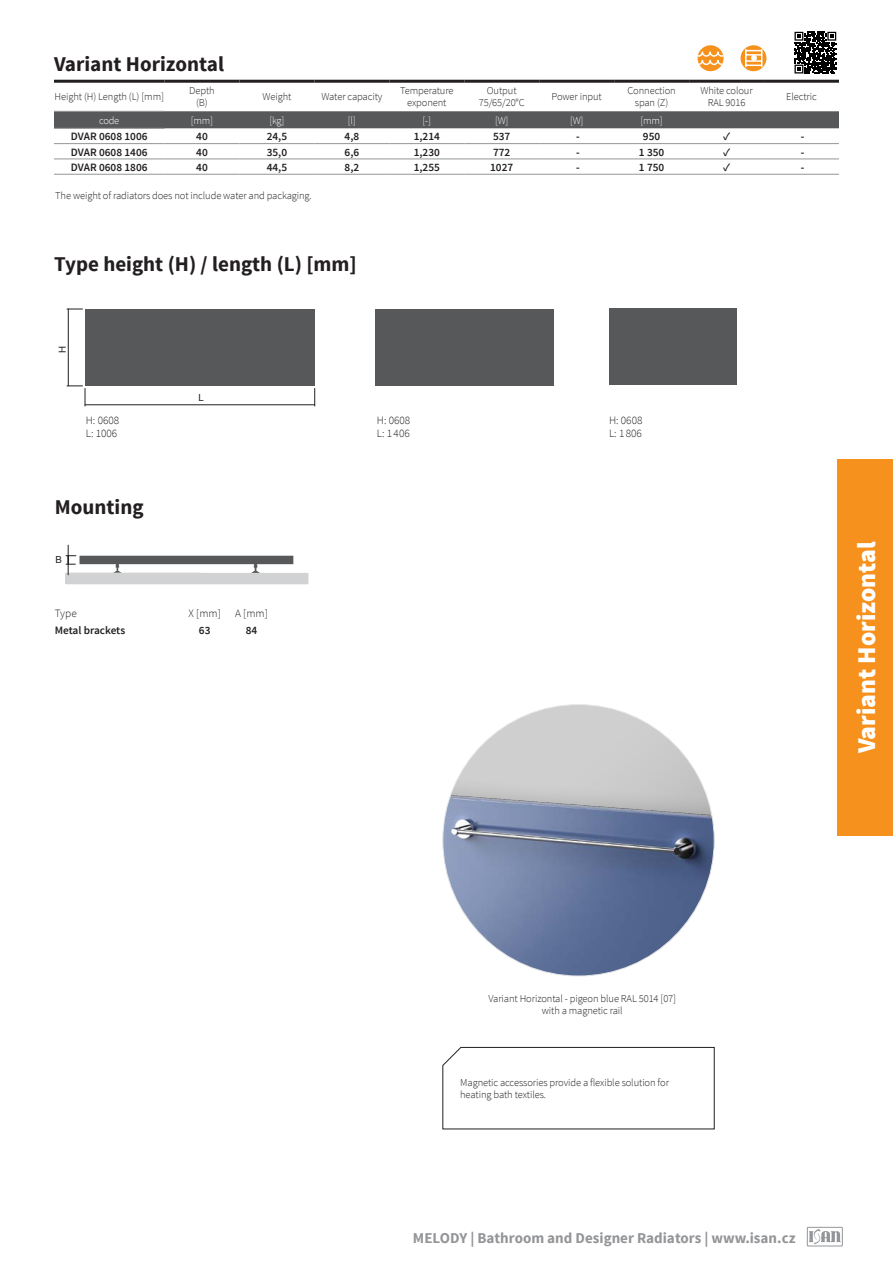
<style>
.page{position:relative;width:893px;height:1263px;background:#fff}
.page>*{position:absolute;margin:0;border:0;box-sizing:border-box;transform-origin:0 0}
.t1{font:900 25.5px "Source Sans Pro";color:#fff}
.t2{font:700 21px "Source Sans Pro";color:#231f20}
.t3{font:700 15px "Source Sans Pro";color:#939598}
.t4{font:600 11.25px "Source Sans Pro";color:#231f20}
.t5{font:300 11.25px/13.5px "Source Sans Pro";color:#231f20}
.t6{font:300 10.5px/12px "Source Sans Pro";letter-spacing:-.01em;color:#231f20;text-align:center}
.t7{font:300 10.5px "Source Sans Pro";letter-spacing:-.025em;color:#fff}
.t8{font:9.75px "Arial";color:#231f20}
</style>
<div class="page">
<div style="left:838px;top:459px;width:55px;height:376px;background:#f6911e"></div>
<div style="left:807px;top:1227px;width:36px;height:19px;border:1px solid #939598"></div>
<svg style="left:809px;top:1229px;width:32px;height:15px"></svg>
<div style="left:54px;top:111px;width:785px;height:17px;background:#57585a"></div>
<hr style="left:54px;top:111px;width:111px;height:1px;background:#939598">
<hr style="left:54px;top:128px;width:111px;height:1px;background:#939598">
<hr style="left:54px;top:143px;width:111px;height:1px;background:#939598">
<hr style="left:165px;top:143px;width:74px;height:1px;background:#939598">
<hr style="left:239px;top:143px;width:75px;height:1px;background:#939598">
<hr style="left:314px;top:143px;width:75px;height:1px;background:#939598">
<hr style="left:389px;top:143px;width:75px;height:1px;background:#939598">
<hr style="left:464px;top:143px;width:75px;height:1px;background:#939598">
<hr style="left:539px;top:143px;width:75px;height:1px;background:#939598">
<hr style="left:614px;top:143px;width:75px;height:1px;background:#939598">
<hr style="left:689px;top:143px;width:75px;height:1px;background:#939598">
<hr style="left:764px;top:143px;width:75px;height:1px;background:#939598">
<hr style="left:54px;top:159px;width:111px;height:1px;background:#939598">
<hr style="left:165px;top:159px;width:74px;height:1px;background:#939598">
<hr style="left:239px;top:159px;width:75px;height:1px;background:#939598">
<hr style="left:314px;top:159px;width:75px;height:1px;background:#939598">
<hr style="left:389px;top:159px;width:75px;height:1px;background:#939598">
<hr style="left:464px;top:159px;width:75px;height:1px;background:#939598">
<hr style="left:539px;top:159px;width:75px;height:1px;background:#939598">
<hr style="left:614px;top:159px;width:75px;height:1px;background:#939598">
<hr style="left:689px;top:159px;width:75px;height:1px;background:#939598">
<hr style="left:764px;top:159px;width:75px;height:1px;background:#939598">
<hr style="left:539px;top:174px;width:75px;height:1px;background:#939598">
<hr style="left:689px;top:174px;width:75px;height:1px;background:#939598">
<hr style="left:764px;top:174px;width:75px;height:1px;background:#939598">
<hr style="left:165px;top:80px;width:74px;height:3px;background:#231f20">
<hr style="left:239px;top:80px;width:75px;height:3px;background:#231f20">
<hr style="left:314px;top:80px;width:75px;height:3px;background:#231f20">
<hr style="left:389px;top:80px;width:75px;height:3px;background:#231f20">
<hr style="left:464px;top:80px;width:75px;height:3px;background:#231f20">
<hr style="left:539px;top:80px;width:75px;height:3px;background:#231f20">
<hr style="left:614px;top:80px;width:75px;height:3px;background:#231f20">
<hr style="left:689px;top:80px;width:75px;height:3px;background:#231f20">
<hr style="left:764px;top:80px;width:75px;height:3px;background:#231f20">
<hr style="left:54px;top:174px;width:111px;height:1px;background:#939598">
<hr style="left:165px;top:174px;width:74px;height:1px;background:#939598">
<hr style="left:239px;top:174px;width:75px;height:1px;background:#939598">
<hr style="left:314px;top:174px;width:75px;height:1px;background:#939598">
<hr style="left:389px;top:174px;width:75px;height:1px;background:#939598">
<hr style="left:464px;top:174px;width:75px;height:1px;background:#939598">
<hr style="left:614px;top:174px;width:75px;height:1px;background:#939598">
<hr style="left:54px;top:80px;width:111px;height:3px;background:#231f20">
<svg style="left:794px;top:31px;width:43px;height:39px"></svg>
<svg style="left:794px;top:32px;width:42px;height:42px"></svg>
<div style="left:698px;top:45px;width:25px;height:26px;background:#f6911e;border-radius:50%"></div>
<svg style="left:698px;top:51px;width:25px;height:15px"></svg>
<svg style="left:740px;top:45px;width:26px;height:26px"></svg>
<svg style="left:745px;top:50px;width:17px;height:17px"></svg>
<img style="left:443px;top:705px;width:271px;height:271px;border-radius:136px">
<svg style="left:442px;top:1046px;width:273px;height:84px"></svg>
<svg style="left:67px;top:309px;width:15px;height:1px"></svg>
<hr style="left:68px;top:309px;width:1px;height:77px;background:#231f20">
<div style="left:85px;top:309px;width:230px;height:77px;background:#57585a"></div>
<svg style="left:67px;top:386px;width:19px;height:20px"></svg>
<svg style="left:314px;top:388px;width:1px;height:18px"></svg>
<hr style="left:85px;top:404px;width:230px;height:1px;background:#231f20">
<div style="left:375px;top:309px;width:179px;height:76px;background:#57585a"></div>
<div style="left:609px;top:308px;width:128px;height:77px;background:#57585a"></div>
<div style="left:66px;top:573px;width:242px;height:11px;background:#d1d2d4"></div>
<svg style="left:66px;top:545px;width:227px;height:30px"></svg>
<h2 class="t2" style="left:54px;top:50px;width:172px">Variant Horizontal</h2>
<p class="t6" style="left:55px;top:91px;width:111px">Height (H) Length (L) [mm]</p>
<p class="t6" style="left:189px;top:85px;width:27px">Depth (B)</p>
<p class="t6" style="left:262px;top:91px;width:30px">Weight</p>
<p class="t6" style="left:321px;top:91px;width:63px">Water capacity</p>
<p class="t6" style="left:400px;top:85px;width:55px">Temperature exponent</p>
<p class="t6" style="left:479px;top:85px;width:47px">Output<br>75/65/20°C</p>
<p class="t6" style="left:551px;top:91px;width:52px">Power input</p>
<p class="t6" style="left:627px;top:85px;width:50px">Connection span (Z)</p>
<p class="t6" style="left:700px;top:85px;width:54px">White colour<br>RAL 9016</p>
<p class="t6" style="left:786px;top:91px;width:32px">Electric</p>
<p class="t7" style="left:99px;top:114px;width:22px">code</p>
<p class="t7" style="left:191px;top:114px;width:24px">[mm]</p>
<p class="t7" style="left:269px;top:114px;width:17px">[kg]</p>
<p class="t7" style="left:348px;top:114px;width:9px">[l]</p>
<p class="t7" style="left:423px;top:114px;width:10px">[-]</p>
<p class="t7" style="left:495px;top:114px;width:15px">[W]</p>
<p class="t7" style="left:570px;top:114px;width:15px">[W]</p>
<p class="t7" style="left:641px;top:114px;width:24px">[mm]</p>
<p class="t4" style="left:71px;top:129px;width:78px">DVAR 0608 1006</p>
<p class="t4" style="left:196px;top:129px;width:13px">40</p>
<p class="t4" style="left:267px;top:129px;width:22px">24,5</p>
<p class="t4" style="left:345px;top:129px;width:16px">4,8</p>
<p class="t4" style="left:414px;top:129px;width:28px">1,214</p>
<p class="t4" style="left:493px;top:129px;width:19px">537</p>
<p class="t4" style="left:576px;top:129px;width:5px">-</p>
<p class="t4" style="left:643px;top:129px;width:19px">950</p>
<p class="t4" style="left:723px;top:129px;width:9px">✓</p>
<p class="t4" style="left:801px;top:129px;width:5px">-</p>
<p class="t4" style="left:71px;top:145px;width:78px">DVAR 0608 1406</p>
<p class="t4" style="left:196px;top:145px;width:13px">40</p>
<p class="t4" style="left:267px;top:145px;width:22px">35,0</p>
<p class="t4" style="left:345px;top:145px;width:16px">6,6</p>
<p class="t4" style="left:414px;top:145px;width:28px">1,230</p>
<p class="t4" style="left:493px;top:145px;width:19px">772</p>
<p class="t4" style="left:576px;top:145px;width:5px">-</p>
<p class="t4" style="left:639px;top:145px;width:27px">1 350</p>
<p class="t4" style="left:723px;top:145px;width:9px">✓</p>
<p class="t4" style="left:801px;top:145px;width:5px">-</p>
<p class="t4" style="left:71px;top:160px;width:78px">DVAR 0608 1806</p>
<p class="t4" style="left:196px;top:160px;width:13px">40</p>
<p class="t4" style="left:267px;top:160px;width:22px">44,5</p>
<p class="t4" style="left:345px;top:160px;width:16px">8,2</p>
<p class="t4" style="left:414px;top:160px;width:28px">1,255</p>
<p class="t4" style="left:490px;top:160px;width:25px">1027</p>
<p class="t4" style="left:576px;top:160px;width:5px">-</p>
<p class="t4" style="left:639px;top:160px;width:27px">1 750</p>
<p class="t4" style="left:723px;top:160px;width:9px">✓</p>
<p class="t4" style="left:801px;top:160px;width:5px">-</p>
<p class="t6" style="left:55px;top:190px;width:258px">The weight of radiators does not include water and packaging.</p>
<h2 class="t2" style="left:54px;top:251px;width:304px">Type height (H) / length (L) [mm]</h2>
<p class="t8" style="left:56px;top:353px;width:9px;rotate:-90deg">H</p>
<p class="t8" style="left:199px;top:391px;width:7px">L</p>
<p class="t5" style="left:86px;top:413px;width:35px">H: 0608<br>L: 1006</p>
<p class="t5" style="left:377px;top:413px;width:35px">H: 0608<br>L: 1 406</p>
<p class="t5" style="left:609px;top:413px;width:35px">H: 0608<br>L: 1 806</p>
<h2 class="t2" style="left:55px;top:494px;width:90px">Mounting</h2>
<p class="t8" style="left:55px;top:553px;width:8px">B</p>
<p class="t5" style="left:55px;top:607px;width:23px">Type</p>
<p class="t5" style="left:189px;top:607px;width:34px">X [mm]</p>
<p class="t5" style="left:235px;top:607px;width:34px">A [mm]</p>
<p class="t4" style="left:55px;top:623px;width:72px">Metal brackets</p>
<p class="t4" style="left:199px;top:623px;width:13px">63</p>
<p class="t4" style="left:246px;top:623px;width:13px">84</p>
<h1 class="t1" style="left:850px;top:753px;width:213px;rotate:-90deg">Variant Horizontal</h1>
<p class="t6" style="left:488px;top:992px;width:189px">Variant Horizontal - pigeon blue RAL 5014 [07] with a magnetic rail</p>
<p class="t6" style="left:460px;top:1077px;width:210px;text-align:left">Magnetic accessories provide a flexible solution for heating bath textiles.</p>
<h3 class="t3" style="left:413px;top:1228px;width:384px">MELODY | Bathroom and Designer Radiators | www.isan.cz</h3>
</div>
